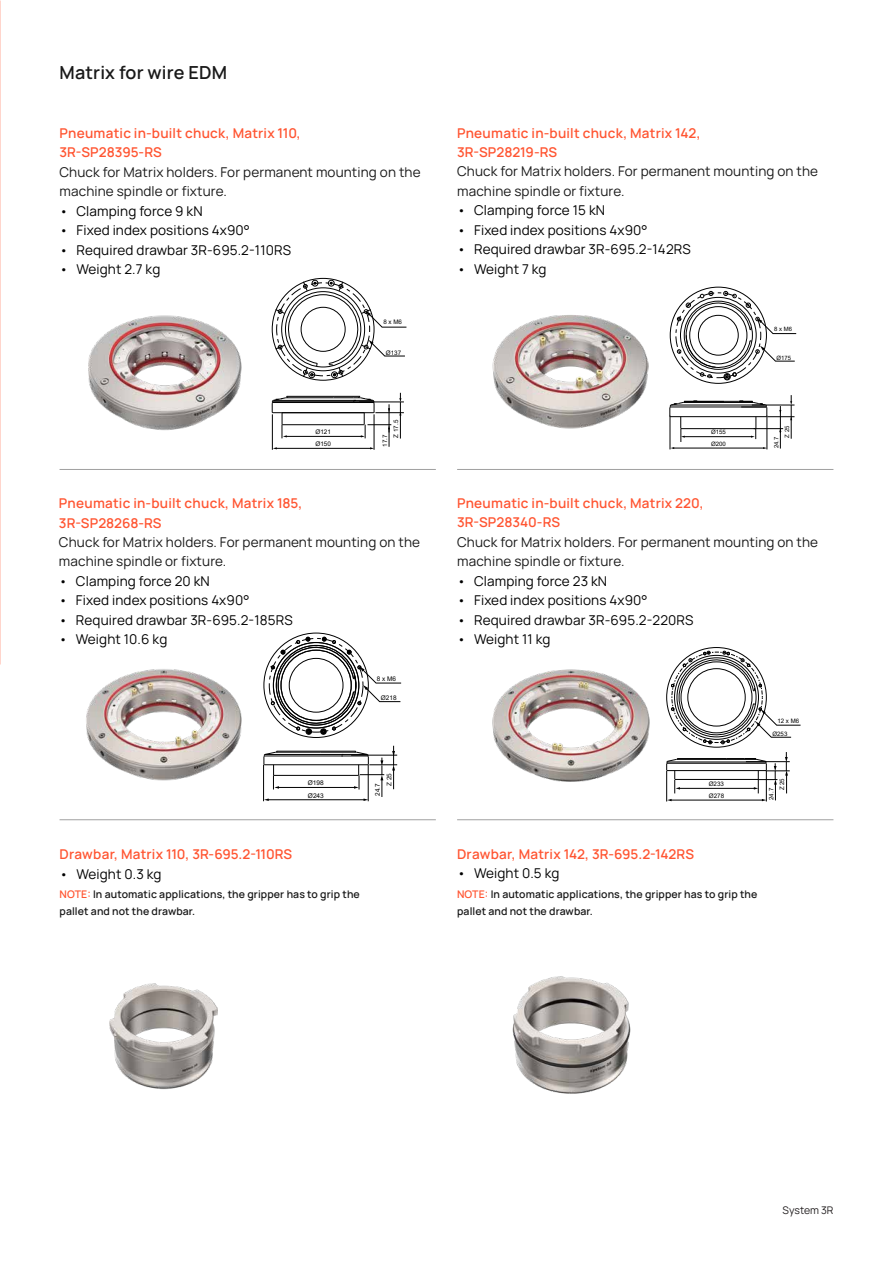
<style>
.page{position:relative;width:893px;height:1263px;background:#fff}
.page>*{position:absolute;margin:0;border:0;box-sizing:border-box;transform-origin:0 0}
.t1{font:600 18px "Manrope";letter-spacing:.01em;color:#191919}
.t2{font:13.5px "Manrope";letter-spacing:.01em;color:#000}
.t3{font:13.5px/19.5px "Manrope";letter-spacing:.01em;color:#191919}
.t4{font:600 13.5px/19.5px "Manrope";letter-spacing:.015em;color:#ff5532}
.t5{font:600 10.5px/16.5px "Manrope";letter-spacing:.01em;color:#191919}
.t6{font:10.5px "Manrope";letter-spacing:-.005em;color:#231f20}
.t7{font:6.6px "Arial";color:#000}
.t8{font:6.45px "Arial";color:#000}
.t9{font:6.3px "Arial";color:#000}
.t10{font:6.15px/12.6px "Arial";color:#000}
.t11{font:6px "Arial";color:#000}
.s1{color:#ff5532}
</style>
<div class="page">
<img style="left:88px;top:315px;width:154px;height:116px">
<img style="left:492px;top:315px;width:156px;height:114px">
<img style="left:86px;top:669px;width:156px;height:112px">
<img style="left:492px;top:669px;width:158px;height:113px">
<img style="left:109px;top:983px;width:108px;height:106px">
<img style="left:512px;top:976px;width:119px;height:118px">
<hr style="left:673px;top:448px;width:91px;height:1px;background:#000">
<hr style="left:684px;top:436px;width:68px;height:1px;background:#000">
<hr style="left:670px;top:416px;width:96px;height:1px;background:#000">
<hr style="left:670px;top:407px;width:96px;height:1px;background:#000">
<div style="left:724px;top:373px;width:6px;height:7px;border:1px solid #000;border-radius:50%"></div>
<hr style="left:681px;top:428px;width:75px;height:1px;background:#000">
<hr style="left:671px;top:405px;width:93px;height:1px;background:#000">
<hr style="left:683px;top:402px;width:71px;height:1px;background:#000">
<hr style="left:684px;top:401px;width:40px;height:1px;background:#000">
<svg style="left:669px;top:401px;width:16px;height:48px"></svg>
<svg style="left:724px;top:395px;width:70px;height:54px"></svg>
<svg style="left:676px;top:291px;width:121px;height:88px"></svg>
<hr style="left:282px;top:424px;width:82px;height:1px;background:#000">
<hr style="left:273px;top:412px;width:101px;height:1px;background:#000">
<hr style="left:272px;top:402px;width:82px;height:1px;background:#000">
<hr style="left:272px;top:401px;width:82px;height:1px;background:#000">
<hr style="left:273px;top:400px;width:83px;height:1px;background:#000">
<hr style="left:286px;top:397px;width:47px;height:1px;background:#000">
<hr style="left:287px;top:396px;width:48px;height:1px;background:#000">
<hr style="left:272px;top:414px;width:1px;height:36px;background:#000">
<hr style="left:374px;top:414px;width:1px;height:36px;background:#000">
<hr style="left:276px;top:448px;width:95px;height:1px;background:#000">
<hr style="left:286px;top:436px;width:76px;height:1px;background:#000">
<svg style="left:272px;top:396px;width:16px;height:42px"></svg>
<svg style="left:333px;top:393px;width:71px;height:56px"></svg>
<svg style="left:275px;top:280px;width:132px;height:98px"></svg>
<hr style="left:263px;top:765px;width:1px;height:36px;background:#000">
<hr style="left:268px;top:799px;width:96px;height:1px;background:#000">
<svg style="left:264px;top:798px;width:5px;height:3px"></svg>
<hr style="left:278px;top:787px;width:77px;height:1px;background:#000">
<hr style="left:321px;top:752px;width:35px;height:1px;background:#000">
<hr style="left:264px;top:764px;width:104px;height:1px;background:#000">
<div style="left:306px;top:728px;width:6px;height:7px;border:1px solid #000;border-radius:50%"></div>
<div style="left:320px;top:728px;width:6px;height:7px;border:1px solid #000;border-radius:50%"></div>
<hr style="left:274px;top:775px;width:84px;height:1px;background:#000">
<hr style="left:264px;top:756px;width:79px;height:1px;background:#000">
<hr style="left:265px;top:754px;width:78px;height:1px;background:#000">
<hr style="left:276px;top:752px;width:45px;height:1px;background:#000">
<hr style="left:277px;top:751px;width:79px;height:1px;background:#000">
<svg style="left:264px;top:750px;width:15px;height:39px"></svg>
<svg style="left:341px;top:746px;width:56px;height:55px"></svg>
<svg style="left:270px;top:637px;width:132px;height:97px"></svg>
<hr style="left:666px;top:771px;width:1px;height:30px;background:#000">
<hr style="left:667px;top:770px;width:99px;height:1px;background:#000">
<hr style="left:675px;top:779px;width:83px;height:1px;background:#000">
<hr style="left:667px;top:763px;width:99px;height:1px;background:#000">
<hr style="left:667px;top:762px;width:99px;height:1px;background:#000">
<hr style="left:676px;top:759px;width:81px;height:1px;background:#000">
<hr style="left:677px;top:758px;width:49px;height:1px;background:#000">
<svg style="left:671px;top:651px;width:130px;height:93px"></svg>
<hr style="left:671px;top:800px;width:92px;height:1px;background:#000">
<hr style="left:679px;top:788px;width:76px;height:1px;background:#000">
<svg style="left:666px;top:758px;width:14px;height:35px"></svg>
<svg style="left:726px;top:752px;width:64px;height:49px"></svg>
<hr style="left:457px;top:469px;width:376px;height:1px;background:#a0a0a0">
<hr style="left:60px;top:469px;width:376px;height:1px;background:#a0a0a0">
<hr style="left:457px;top:819px;width:376px;height:1px;background:#a0a0a0">
<hr style="left:60px;top:819px;width:376px;height:1px;background:#a0a0a0">
<h1 class="t1" style="left:60px;top:58px;width:169px">Matrix for wire EDM</h1>
<p class="t4" style="left:60px;top:122px;width:243px">Pneumatic in-built chuck, Matrix 110,<br>3R-SP28395-RS</p>
<p class="t3" style="left:60px;top:161px;width:363px">Chuck for Matrix holders. For permanent mounting on the machine spindle or fixture.</p>
<p class="t2" style="left:60px;top:200px;width:145px">• Clamping force 9 kN</p>
<p class="t2" style="left:60px;top:220px;width:192px">• Fixed index positions 4x90°</p>
<p class="t2" style="left:60px;top:239px;width:233px">• Required drawbar 3R-695.2-110RS</p>
<p class="t2" style="left:60px;top:259px;width:102px">• Weight 2.7 kg</p>
<p class="t4" style="left:457px;top:122px;width:245px">Pneumatic in-built chuck, Matrix 142,<br>3R-SP28219-RS</p>
<p class="t3" style="left:457px;top:161px;width:363px">Chuck for Matrix holders. For permanent mounting on the machine spindle or fixture.</p>
<p class="t2" style="left:457px;top:200px;width:149px">• Clamping force 15 kN</p>
<p class="t2" style="left:457px;top:220px;width:192px">• Fixed index positions 4x90°</p>
<p class="t2" style="left:457px;top:239px;width:235px">• Required drawbar 3R-695.2-142RS</p>
<p class="t2" style="left:457px;top:259px;width:91px">• Weight 7 kg</p>
<p class="t9" style="left:383px;top:318px;width:20px">8 x M6</p>
<p class="t9" style="left:386px;top:348px;width:17px">Ø137</p>
<p class="t11" style="left:774px;top:325px;width:19px">8 x M6</p>
<p class="t11" style="left:777px;top:353px;width:16px">Ø175</p>
<p class="t9" style="left:315px;top:427px;width:17px">Ø121</p>
<p class="t9" style="left:392px;top:437px;width:19px;rotate:-90deg">Z 17.5</p>
<p class="t9" style="left:381px;top:446px;width:14px;rotate:-90deg">17.7</p>
<p class="t9" style="left:315px;top:440px;width:17px">Ø150</p>
<p class="t11" style="left:711px;top:428px;width:16px">Ø155</p>
<p class="t11" style="left:783px;top:438px;width:13px;rotate:-90deg">Z 25</p>
<p class="t11" style="left:772px;top:448px;width:13px;rotate:-90deg">24.7</p>
<p class="t11" style="left:711px;top:440px;width:16px">Ø200</p>
<p class="t4" style="left:59px;top:492px;width:245px">Pneumatic in-built chuck, Matrix 185,<br>3R-SP28268-RS</p>
<p class="t3" style="left:59px;top:531px;width:363px">Chuck for Matrix holders. For permanent mounting on the machine spindle or fixture.</p>
<p class="t2" style="left:59px;top:571px;width:152px">• Clamping force 20 kN</p>
<p class="t2" style="left:59px;top:590px;width:192px">• Fixed index positions 4x90°</p>
<p class="t2" style="left:59px;top:610px;width:235px">• Required drawbar 3R-695.2-185RS</p>
<p class="t2" style="left:59px;top:629px;width:110px">• Weight 10.6 kg</p>
<p class="t4" style="left:457px;top:492px;width:248px">Pneumatic in-built chuck, Matrix 220,<br>3R-SP28340-RS</p>
<p class="t3" style="left:457px;top:531px;width:363px">Chuck for Matrix holders. For permanent mounting on the machine spindle or fixture.</p>
<p class="t2" style="left:457px;top:571px;width:152px">• Clamping force 23 kN</p>
<p class="t2" style="left:457px;top:590px;width:192px">• Fixed index positions 4x90°</p>
<p class="t2" style="left:457px;top:610px;width:238px">• Required drawbar 3R-695.2-220RS</p>
<p class="t2" style="left:457px;top:629px;width:95px">• Weight 11 kg</p>
<p class="t8" style="left:377px;top:674px;width:21px">8 x M6</p>
<p class="t8" style="left:381px;top:693px;width:17px">Ø218</p>
<p class="t10" style="left:772px;top:715px;width:28px;text-indent:5px">12 x M6<br>Ø253</p>
<p class="t8" style="left:385px;top:786px;width:14px;rotate:-90deg">Z 25</p>
<p class="t7" style="left:308px;top:778px;width:17px">Ø198</p>
<p class="t7" style="left:308px;top:791px;width:17px">Ø243</p>
<p class="t8" style="left:373px;top:796px;width:14px;rotate:-90deg">24.7</p>
<p class="t10" style="left:776px;top:790px;width:14px;rotate:-90deg">Z 25</p>
<p class="t10" style="left:709px;top:777px;width:17px">Ø233</p>
<p class="t10" style="left:709px;top:789px;width:17px">Ø278</p>
<p class="t10" style="left:765px;top:800px;width:13px;rotate:-90deg">24.7</p>
<p class="t4" style="left:60px;top:843px;width:234px">Drawbar, Matrix 110, 3R-695.2-110RS</p>
<p class="t2" style="left:60px;top:863px;width:104px">• Weight 0.3 kg</p>
<p class="t5" style="left:60px;top:885px;width:302px"><span class="s1">NOTE:</span> In automatic applications, the gripper has to grip the pallet and not the drawbar.</p>
<p class="t4" style="left:457px;top:843px;width:238px">Drawbar, Matrix 142, 3R-695.2-142RS</p>
<p class="t2" style="left:457px;top:863px;width:104px">• Weight 0.5 kg</p>
<p class="t5" style="left:457px;top:885px;width:302px"><span class="s1">NOTE:</span> In automatic applications, the gripper has to grip the pallet and not the drawbar.</p>
<p class="t6" style="left:783px;top:1202px;width:52px">System 3R</p>
</div>
